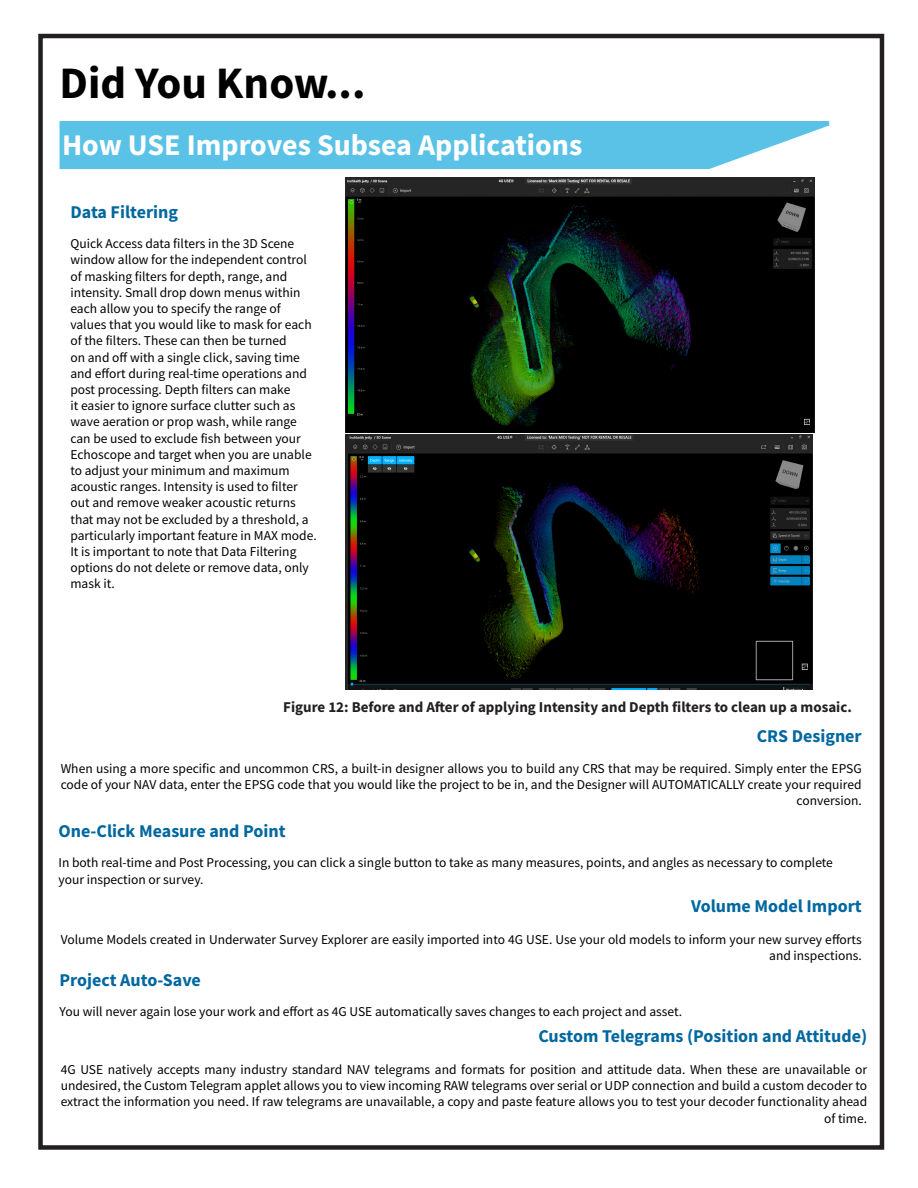
<style>
.page{position:relative;width:918px;height:1188px;background:#fff}
.page>*{position:absolute;margin:0;border:0;box-sizing:border-box;transform-origin:0 0}
.t1{font:700 45px "Source Sans Pro";color:#000}
.t2{font:700 30px "Source Sans Pro";color:#fff}
.t3{font:700 18px "Source Sans Pro";color:#0067a0}
.t4{font:700 15px "Source Sans Pro";color:#231f20}
.t5{font:13.5px/16.2px "Source Sans Pro";color:#000;text-align:right}
</style>
<div class="page">
<svg style="left:59px;top:121px;width:771px;height:48px;background:#66c6e8"></svg>
<img style="left:346px;top:177px;width:469px;height:256px">
<img style="left:346px;top:434px;width:467px;height:256px">
<div style="left:38px;top:34px;width:846px;height:1116px;border:4px solid #231f20"></div>
<p class="t1" style="left:60px;top:53px;width:308px">Did You Know...</p>
<p class="t2" style="left:62px;top:124px;width:522px">How USE Improves Subsea Applications</p>
<p class="t3" style="left:70px;top:199px;width:109px">Data Filtering</p>
<p class="t5" style="left:70px;top:236px;width:248px;text-align:left">Quick Access data filters in the 3D Scene window allow for the independent control of masking filters for depth, range, and intensity. Small drop down menus within each allow you to specify the range of values that you would like to mask for each of the filters. These can then be turned<br>on and off with a single click, saving time and effort during real-time operations and post processing. Depth filters can make<br>it easier to ignore surface clutter such as wave aeration or prop wash, while range can be used to exclude fish between your Echoscope and target when you are unable to adjust your minimum and maximum acoustic ranges. Intensity is used to filter out and remove weaker acoustic returns that may not be excluded by a threshold, a particularly important feature in MAX mode.<br>It is important to note that Data Filtering options do not delete or remove data, only mask it.</p>
<p class="t4" style="left:283px;top:696px;width:570px">Figure 12: Before and After of applying Intensity and Depth filters to clean up a mosaic.</p>
<p class="t3" style="left:757px;top:724px;width:106px">CRS Designer</p>
<p class="t5" style="left:61px;top:760px;width:803px">When using a more specific and uncommon CRS, a built-in designer allows you to build any CRS that may be required. Simply enter the EPSG code of your NAV data, enter the EPSG code that you would like the project to be in, and the Designer will AUTOMATICALLY create your required conversion.</p>
<p class="t3" style="left:58px;top:819px;width:229px">One-Click Measure and Point</p>
<p class="t5" style="left:58px;top:855px;width:776px;text-align:left">In both real-time and Post Processing, you can click a single button to take as many measures, points, and angles as necessary to complete your inspection or survey.</p>
<p class="t3" style="left:691px;top:893px;width:172px">Volume Model Import</p>
<p class="t5" style="left:61px;top:931px;width:803px">Volume Models created in Underwater Survey Explorer are easily imported into 4G USE. Use your old models to inform your new survey efforts and inspections.</p>
<p class="t3" style="left:60px;top:967px;width:143px">Project Auto-Save</p>
<p class="t5" style="left:60px;top:1003px;width:624px">You will never again lose your work and effort as 4G USE automatically saves changes to each project and asset.</p>
<p class="t3" style="left:538px;top:1024px;width:330px">Custom Telegrams (Position and Attitude)</p>
<p class="t5" style="left:61px;top:1061px;width:808px">4G USE natively accepts many industry standard NAV telegrams and formats for position and attitude data. When these are unavailable or undesired, the Custom Telegram applet allows you to view incoming RAW telegrams over serial or UDP connection and build a custom decoder to extract the information you need. If raw telegrams are unavailable, a copy and paste feature allows you to test your decoder functionality ahead of time.</p>
</div>
